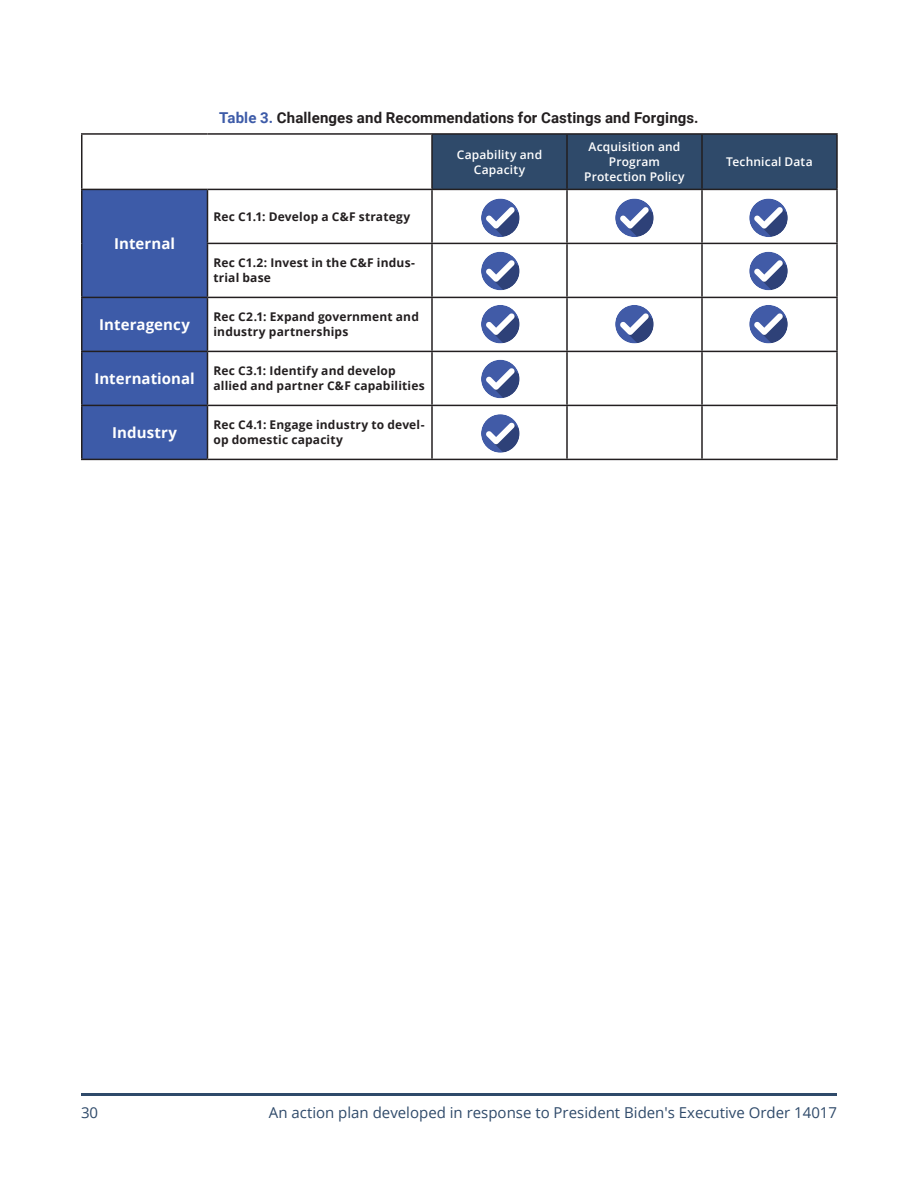
<style>
.page{position:relative;width:918px;height:1188px;background:#fff}
.page>*{position:absolute;margin:0;border:0;box-sizing:border-box;transform-origin:0 0}
.t1{font:15px "Open Sans";color:#2f4a6a}
.Main_Body_Text{font:700 15px "Roboto";letter-spacing:.01em;color:#231f20}
.Main_Body_Text-2{font:700 15px "Open Sans";letter-spacing:.005em;color:#fff}
.Main_Body_Text-3{font:700 12px/15px "Open Sans";letter-spacing:.015em;color:#231f20}
.Main_Body_Text-4{font:600 12px/15px "Open Sans";letter-spacing:.015em;color:#fff;text-align:center}
.s1{color:#3d5ba8}
</style>
<div class="page">
<hr style="left:81px;top:1094px;width:756px;height:2px;background:#2f4a6a">
<div style="left:433px;top:135px;width:403px;height:54px;background:#2f4a6a"></div>
<div style="left:82px;top:190px;width:125px;height:269px;background:#3d5ba8"></div>
<svg style="left:433px;top:190px;width:403px;height:269px"></svg>
<hr style="left:81px;top:133px;width:126px;height:2px;background:#231f20">
<hr style="left:81px;top:135px;width:1px;height:54px;background:#231f20">
<hr style="left:207px;top:133px;width:225px;height:2px;background:#231f20">
<hr style="left:432px;top:133px;width:135px;height:2px;background:#231f20">
<hr style="left:431px;top:135px;width:2px;height:54px;background:#231f20">
<hr style="left:567px;top:133px;width:135px;height:2px;background:#231f20">
<hr style="left:566px;top:135px;width:2px;height:54px;background:#231f20">
<hr style="left:702px;top:133px;width:136px;height:2px;background:#231f20">
<hr style="left:701px;top:135px;width:2px;height:54px;background:#231f20">
<hr style="left:836px;top:135px;width:2px;height:54px;background:#231f20">
<hr style="left:81px;top:189px;width:126px;height:1px;background:#231f20">
<hr style="left:81px;top:190px;width:1px;height:53px;background:#231f20">
<hr style="left:207px;top:189px;width:225px;height:1px;background:#231f20">
<hr style="left:207px;top:190px;width:1px;height:53px;background:#231f20">
<hr style="left:432px;top:189px;width:135px;height:1px;background:#231f20">
<hr style="left:431px;top:190px;width:2px;height:53px;background:#231f20">
<hr style="left:567px;top:189px;width:135px;height:1px;background:#231f20">
<hr style="left:566px;top:190px;width:2px;height:53px;background:#231f20">
<hr style="left:702px;top:189px;width:136px;height:1px;background:#231f20">
<hr style="left:701px;top:190px;width:2px;height:53px;background:#231f20">
<hr style="left:836px;top:190px;width:2px;height:53px;background:#231f20">
<hr style="left:81px;top:243px;width:1px;height:54px;background:#231f20">
<hr style="left:207px;top:243px;width:225px;height:1px;background:#231f20">
<hr style="left:207px;top:244px;width:1px;height:53px;background:#231f20">
<hr style="left:432px;top:243px;width:135px;height:1px;background:#231f20">
<hr style="left:431px;top:244px;width:2px;height:53px;background:#231f20">
<hr style="left:567px;top:243px;width:135px;height:1px;background:#231f20">
<hr style="left:566px;top:244px;width:2px;height:53px;background:#231f20">
<hr style="left:702px;top:243px;width:136px;height:1px;background:#231f20">
<hr style="left:701px;top:244px;width:2px;height:53px;background:#231f20">
<hr style="left:836px;top:244px;width:2px;height:53px;background:#231f20">
<hr style="left:81px;top:297px;width:126px;height:1px;background:#231f20">
<hr style="left:81px;top:298px;width:1px;height:53px;background:#231f20">
<hr style="left:207px;top:297px;width:225px;height:1px;background:#231f20">
<hr style="left:207px;top:298px;width:1px;height:53px;background:#231f20">
<hr style="left:432px;top:297px;width:135px;height:1px;background:#231f20">
<hr style="left:431px;top:298px;width:2px;height:53px;background:#231f20">
<hr style="left:567px;top:297px;width:135px;height:1px;background:#231f20">
<hr style="left:566px;top:298px;width:2px;height:53px;background:#231f20">
<hr style="left:702px;top:297px;width:136px;height:1px;background:#231f20">
<hr style="left:701px;top:298px;width:2px;height:53px;background:#231f20">
<hr style="left:836px;top:298px;width:2px;height:53px;background:#231f20">
<hr style="left:81px;top:351px;width:126px;height:1px;background:#231f20">
<hr style="left:81px;top:352px;width:1px;height:53px;background:#231f20">
<hr style="left:207px;top:351px;width:225px;height:1px;background:#231f20">
<hr style="left:207px;top:352px;width:1px;height:53px;background:#231f20">
<hr style="left:432px;top:351px;width:135px;height:1px;background:#231f20">
<hr style="left:431px;top:352px;width:2px;height:53px;background:#231f20">
<hr style="left:567px;top:351px;width:135px;height:1px;background:#231f20">
<hr style="left:566px;top:352px;width:2px;height:53px;background:#231f20">
<hr style="left:702px;top:351px;width:136px;height:1px;background:#231f20">
<hr style="left:701px;top:352px;width:2px;height:53px;background:#231f20">
<hr style="left:836px;top:352px;width:2px;height:53px;background:#231f20">
<hr style="left:81px;top:405px;width:126px;height:1px;background:#231f20">
<hr style="left:81px;top:406px;width:1px;height:53px;background:#231f20">
<hr style="left:207px;top:405px;width:225px;height:1px;background:#231f20">
<hr style="left:207px;top:406px;width:1px;height:53px;background:#231f20">
<hr style="left:432px;top:405px;width:135px;height:1px;background:#231f20">
<hr style="left:431px;top:406px;width:2px;height:53px;background:#231f20">
<hr style="left:567px;top:405px;width:135px;height:1px;background:#231f20">
<hr style="left:566px;top:406px;width:2px;height:53px;background:#231f20">
<hr style="left:702px;top:405px;width:136px;height:1px;background:#231f20">
<hr style="left:701px;top:406px;width:2px;height:53px;background:#231f20">
<hr style="left:836px;top:406px;width:2px;height:53px;background:#231f20">
<hr style="left:81px;top:459px;width:126px;height:1px;background:#231f20">
<hr style="left:207px;top:459px;width:225px;height:1px;background:#231f20">
<hr style="left:432px;top:459px;width:135px;height:1px;background:#231f20">
<hr style="left:567px;top:459px;width:135px;height:1px;background:#231f20">
<hr style="left:702px;top:459px;width:136px;height:1px;background:#231f20">
<svg style="left:481px;top:199px;width:39px;height:38px"></svg>
<svg style="left:486px;top:207px;width:29px;height:22px"></svg>
<svg style="left:481px;top:252px;width:39px;height:38px"></svg>
<svg style="left:486px;top:260px;width:29px;height:22px"></svg>
<svg style="left:481px;top:305px;width:39px;height:38px"></svg>
<svg style="left:486px;top:313px;width:29px;height:22px"></svg>
<svg style="left:481px;top:414px;width:39px;height:39px"></svg>
<svg style="left:486px;top:422px;width:29px;height:22px"></svg>
<svg style="left:481px;top:360px;width:39px;height:38px"></svg>
<svg style="left:486px;top:368px;width:29px;height:22px"></svg>
<svg style="left:615px;top:199px;width:39px;height:38px"></svg>
<svg style="left:620px;top:207px;width:29px;height:22px"></svg>
<svg style="left:615px;top:305px;width:39px;height:38px"></svg>
<svg style="left:620px;top:313px;width:29px;height:22px"></svg>
<svg style="left:749px;top:199px;width:39px;height:38px"></svg>
<svg style="left:754px;top:207px;width:29px;height:22px"></svg>
<svg style="left:749px;top:252px;width:39px;height:38px"></svg>
<svg style="left:754px;top:260px;width:29px;height:22px"></svg>
<svg style="left:749px;top:305px;width:39px;height:38px"></svg>
<svg style="left:754px;top:313px;width:29px;height:22px"></svg>
<p class="Main_Body_Text" style="left:219px;top:107px;width:479px"><span class="s1">Table 3.</span> Challenges and Recommendations for Castings and Forgings.</p>
<p class="Main_Body_Text-2" style="left:114px;top:233px;width:62px">Internal</p>
<p class="Main_Body_Text-3" style="left:213px;top:209px;width:198px">Rec C1.1: Develop a C&amp;F strategy</p>
<p class="Main_Body_Text-3" style="left:213px;top:255px;width:203px">Rec C1.2: Invest in the C&amp;F indus&shy;trial base</p>
<p class="Main_Body_Text-2" style="left:99px;top:314px;width:92px">Interagency</p>
<p class="Main_Body_Text-3" style="left:213px;top:309px;width:207px">Rec C2.1: Expand government and industry partnerships</p>
<p class="Main_Body_Text-2" style="left:94px;top:368px;width:102px">International</p>
<p class="Main_Body_Text-3" style="left:213px;top:363px;width:213px">Rec C3.1: Identify and develop allied and partner C&amp;F capabilities</p>
<p class="Main_Body_Text-2" style="left:112px;top:422px;width:66px">Industry</p>
<p class="Main_Body_Text-3" style="left:213px;top:417px;width:213px">Rec C4.1: Engage industry to devel&shy;op domestic capacity</p>
<p class="Main_Body_Text-4" style="left:457px;top:147px;width:87px">Capability and<br>Capacity</p>
<p class="Main_Body_Text-4" style="left:584px;top:139px;width:102px">Acquisition and<br>Program<br>Protection Policy</p>
<p class="Main_Body_Text-4" style="left:726px;top:154px;width:88px">Technical Data</p>
<p class="t1" style="left:81px;top:1103px;width:19px">30</p>
<p class="t1" style="left:269px;top:1103px;width:570px">An action plan developed in response to President Biden's Executive Order 14017</p>
</div>
